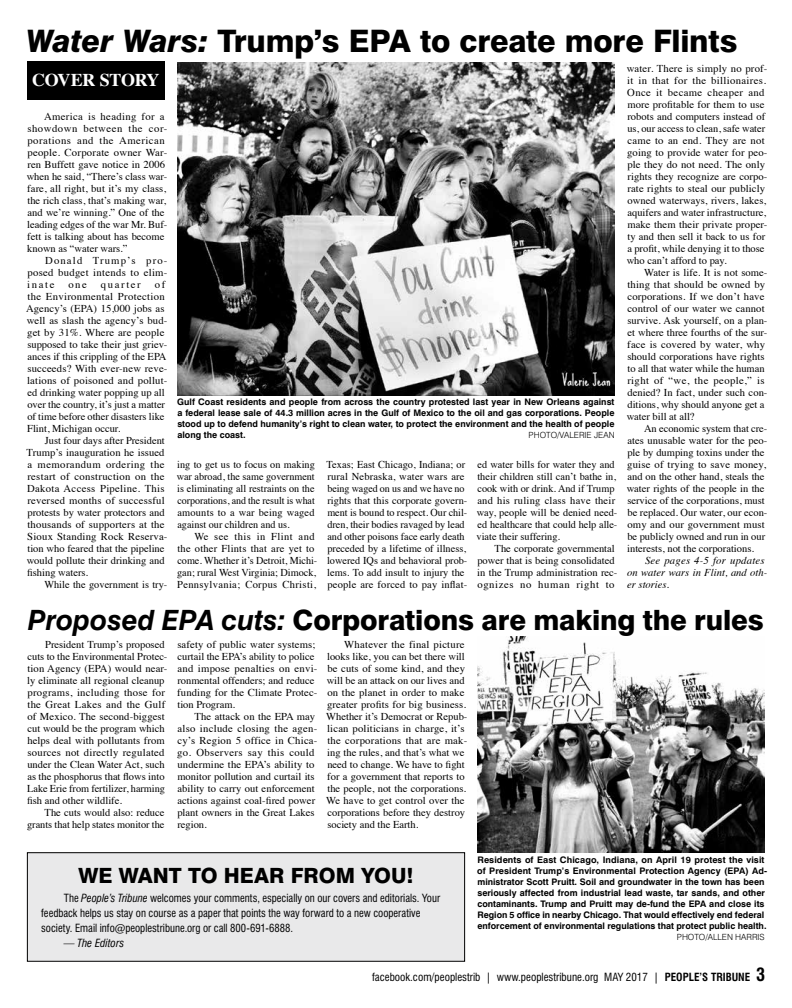
<style>
.page{position:relative;width:792px;height:1008px;background:#fff}
.page>*{position:absolute;margin:0;border:0;box-sizing:border-box;transform-origin:0 0}
.t1{font:800 31px "Swiss 721 BT";letter-spacing:-.01em;color:#000}
.t2{font:800 28px "Swiss 721 BT";letter-spacing:-.005em;color:#000}
.t3{font:800 21px "Swiss 721 BT";color:#000}
.t4{font:700 18px "Times";letter-spacing:-.025em;color:#fff}
.t5{font:condensed 11px/15px "Swiss 721 BT";color:#000}
.t6{font:italic condensed 11px "Swiss 721 BT";letter-spacing:.005em;color:#000}
.t7{font:10.5px/12px "Times";color:#000}
.t8{font:10.5px/12px "Times";letter-spacing:.02em;color:#000}
.t9{font:italic 10.5px/12px "Times";letter-spacing:.005em;color:#000}
.t10{font:10.5px "Times";letter-spacing:.15em;color:#000}
.t11{font:700 9px/11px "Swiss 721 BT";color:#000;text-align:justify}
.t12{font:300 8.5px "Swiss 721 BT";color:#000}
.s1{font-style:italic}
.s2{font-weight:700;font-style:italic}
.s3{font-weight:700}
.s4{font-weight:700;font-size:18px}
</style>
<div class="page">
<div style="left:27px;top:62px;width:138px;height:38px;background:#000"></div>
<div style="left:27px;top:853px;width:438px;height:108px;background:#e9e9ea"></div>
<div style="left:27px;top:852px;width:438px;height:110px;border:1px solid #000"></div>
<img style="left:177px;top:63px;width:438px;height:332px">
<img style="left:477px;top:636px;width:288px;height:216px">
<h1 class="t1" style="left:26px;top:22px;width:713px"><span class="s1">Water Wars:</span> Trump’s EPA to create more Flints</h1>
<h3 class="t4" style="left:32px;top:63px;width:129px">COVER STORY</h3>
<p class="t7" style="left:27px;top:110px;width:142px;text-indent:17px">America is heading for a showdown between the cor&shy;porations and the American people. Corporate owner War&shy;ren Buffett gave notice in 2006 when he said, “There’s class war&shy;fare, all right, but it’s my class, the rich class, that’s making war, and we’re winning.” One of the leading edges of the war Mr. Buf&shy;fett is talking about has become known as “water wars.”</p>
<p class="t7" style="left:27px;top:254px;width:142px;text-align:justify;text-indent:18px">Donald Trump’s pro&shy;posed budget intends to elim&shy;inate</p>
<p class="t7" style="left:26px;top:278px;width:143px;text-indent:129px">of the Environmental Protection<br>Agency’s (EPA) 15,000 jobs as well as slash the agency’s bud&shy;get by 31%. Where are people supposed to take their just griev&shy;ances if this crippling of the EPA succeeds? With ever-new reve&shy;lations of poisoned and pollut&shy;ed drinking water popping up all over the country, it’s just a matter of time before other disasters like<br>Flint, Michigan occur.</p>
<p class="t7" style="left:27px;top:434px;width:142px;text-indent:18px">Just four days after President<br>Trump’s inauguration he issued a memorandum ordering the restart of construction on the<br>Dakota Access Pipeline. This reversed months of successful protests by water protectors and thousands of supporters at the<br>Sioux Standing Rock Reserva&shy;tion who feared that the pipeline would pollute their drinking and fishing waters.</p>
<p class="t7" style="left:44px;top:578px;width:125px">While the government is try-</p>
<p class="t7" style="left:68px;top:278px;width:20px">one</p>
<p class="t10" style="left:101px;top:275px;width:41px">quarter</p>
<p class="t11" style="left:177px;top:396px;width:439px">Gulf Coast residents and people from across the country protested last year in New Orleans against a federal lease sale of 44.3 million acres in the Gulf of Mexico to the oil and gas corporations. People stood up to defend humanity’s right to clean water, to protect the environment and the health of people along the coast.</p>
<p class="t12" style="left:529px;top:430px;width:88px">PHOTO/VALERIE JEAN</p>
<p class="t7" style="left:177px;top:458px;width:140px;text-align:justify">ing to get us to focus on making war abroad, the same government is eliminating all restraints on the corporations, and the result is what amounts to a war being waged against our children and us.</p>
<p class="t8" style="left:177px;top:530px;width:142px;text-indent:17px">We see this in Flint and the other Flints that are yet to come. Whether it’s Detroit, Michi&shy;gan; rural West Virginia; Dimock,<br>Pennsylvania; Corpus Christi,</p>
<p class="t7" style="left:327px;top:458px;width:142px">Texas; East Chicago, Indiana; or rural Nebraska, water wars are being waged on us and we have no rights that this corporate govern&shy;ment is bound to respect. Our chil&shy;dren, their bodies ravaged by lead and other poisons face early death preceded by a lifetime of illness, lowered IQs and behavioral prob&shy;lems. To add insult to injury the people are forced to pay inflat-</p>
<p class="t7" style="left:477px;top:458px;width:142px">ed water bills for water they and their children still can’t bathe in, cook with or drink. And if Trump and his ruling class have their way, people will be denied need&shy;ed healthcare that could help alle&shy;viate their suffering.</p>
<p class="t7" style="left:477px;top:542px;width:142px;text-indent:17px">The corporate governmental power that is being consolidated in the Trump administration rec&shy;ognizes no human right to</p>
<p class="t7" style="left:627px;top:62px;width:142px">water. There is simply no prof&shy;it in that for the billionaires.<br>Once it became cheaper and more profitable for them to use robots and computers instead of us, our access to clean, safe water came to an end. They are not going to provide water for peo&shy;ple they do not need. The only rights they recognize are corpo&shy;rate rights to steal our publicly owned waterways, rivers, lakes, aquifers and water infrastructure, make them their private proper&shy;ty and then sell it back to us for a profit, while denying it to those who can’t afford to pay.</p>
<p class="t7" style="left:627px;top:266px;width:142px;text-indent:18px">Water is life. It is not some&shy;thing that should be owned by corporations. If we don’t have control of our water we cannot survive. Ask yourself, on a plan&shy;et where three fourths of the sur&shy;face is covered by water, why should corporations have rights to all that water while the human right of “we, the people,” is denied? In fact, under such con&shy;ditions, why should anyone get a water bill at all?</p>
<p class="t7" style="left:627px;top:422px;width:142px;text-indent:17px">An economic system that cre&shy;ates unusable water for the peo&shy;ple by dumping toxins under the guise of trying to save money, and on the other hand, steals the water rights of the people in the service of the corporations, must be replaced. Our water, our econ&shy;omy and our government must be publicly owned and run in our interests, not the corporations.</p>
<p class="t9" style="left:627px;top:554px;width:142px;text-indent:18px">See pages 4-5 for updates on water wars in Flint, and oth&shy;er stories.</p>
<h2 class="t2" style="left:28px;top:603px;width:738px"><span class="s2">Proposed EPA cuts:</span> Corporations are making the rules</h2>
<p class="t7" style="left:27px;top:638px;width:142px;text-indent:18px">President Trump’s proposed cuts to the Environmental Protec&shy;tion Agency (EPA) would near&shy;ly eliminate all regional cleanup programs, including those for the Great Lakes and the Gulf of Mexico. The second-biggest cut would be the program which helps deal with pollutants from sources not directly regulated under the Clean Water Act, such as the phosphorus that flows into<br>Lake Erie from fertilizer, harming fish and other wildlife.</p>
<p class="t7" style="left:27px;top:806px;width:139px;text-align:right">The cuts would also: reduce grants that help states monitor the</p>
<p class="t7" style="left:177px;top:638px;width:142px">safety of public water systems; curtail the EPA’s ability to police and impose penalties on envi&shy;ronmental offenders; and reduce funding for the Climate Protec&shy;tion Program.</p>
<p class="t7" style="left:177px;top:710px;width:142px;text-indent:17px">The attack on the EPA may also include closing the agen&shy;cy’s Region 5 office in Chica&shy;go. Observers say this could undermine the EPA’s ability to monitor pollution and curtail its ability to carry out enforcement actions against coal-fired power plant owners in the Great Lakes region.</p>
<p class="t7" style="left:326px;top:638px;width:143px;text-indent:18px">Whatever the final picture looks like, you can bet there will be cuts of some kind, and they will be an attack on our lives and on the planet in order to make greater profits for big business.<br>Whether it’s Democrat or Repub&shy;lican politicians in charge, it’s the corporations that are mak&shy;ing the rules, and that’s what we need to change. We have to fight for a government that reports to the people, not the corporations.<br>We have to get control over the corporations before they destroy society and the Earth.</p>
<h3 class="t3" style="left:78px;top:863px;width:337px">WE WANT TO HEAR FROM YOU!</h3>
<p class="t5" style="left:41px;top:891px;width:400px;text-indent:23px">The <span class="s1">People’s Tribune</span> welcomes your comments, especially on our covers and editorials. Your feedback helps us stay on course as a paper that points the way forward to a new cooperative society. Email info@peoplestribune.org or call 800-691-6888.</p>
<p class="t6" style="left:64px;top:937px;width:62px">— The Editors</p>
<p class="t11" style="left:477px;top:854px;width:291px;text-align:left">Residents of East Chicago, Indiana, on April 19 protest the visit of President Trump’s Environmental Protection Agency (EPA) Ad&shy;ministrator Scott Pruitt. Soil and groundwater in the town has been seriously affected from industrial lead waste, tar sands, and other contaminants. Trump and Pruitt may de-fund the EPA and close its Region 5 office in nearby Chicago. That would effectively end federal enforcement of environmental regulations that protect public health.</p>
<p class="t12" style="left:677px;top:932px;width:89px">PHOTO/ALLEN HARRIS</p>
<p class="t5" style="left:372px;top:970px;width:394px">facebook.com/peoplestrib | www.peoplestribune.org MAY 2017 | <span class="s3">PEOPLE’S TRIBUNE</span> <span class="s4">3</span></p>
</div>
